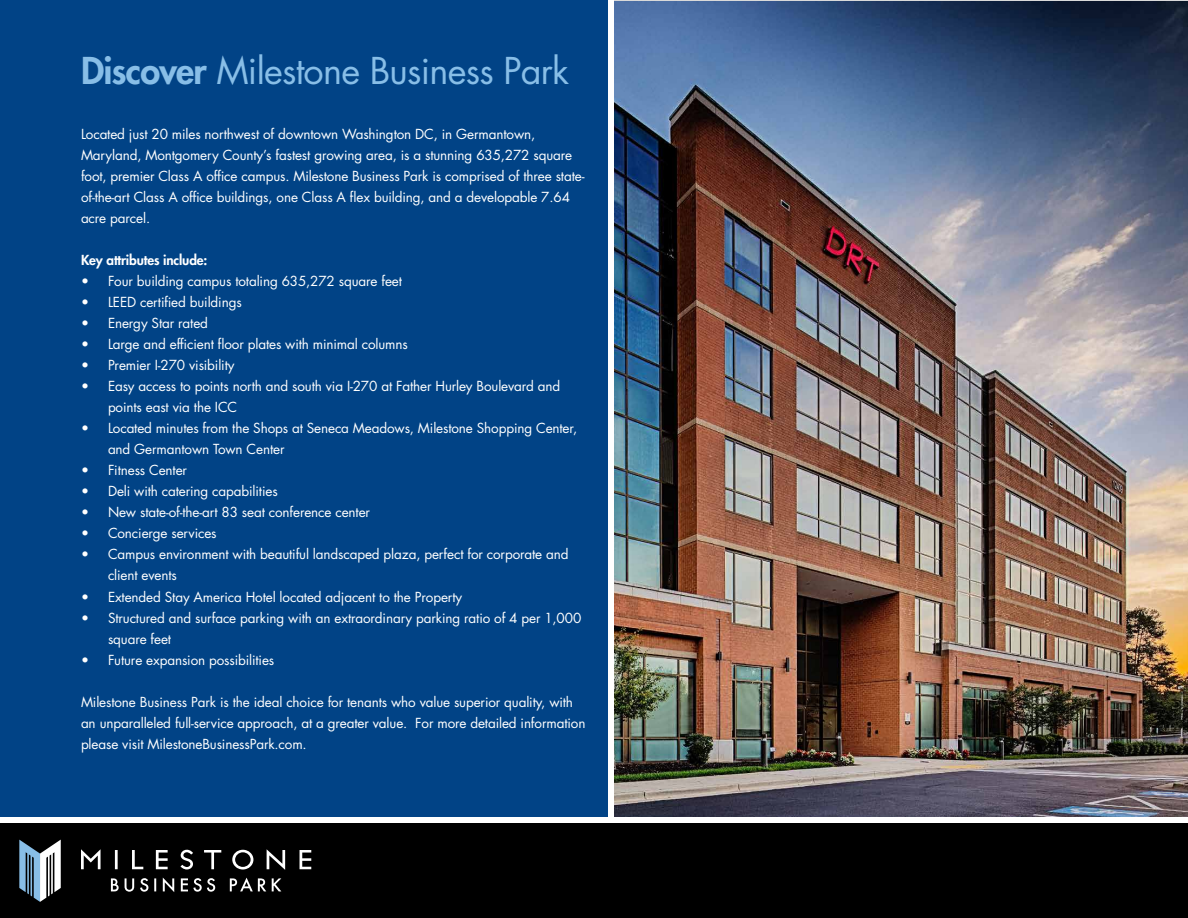
<style>
.page{position:relative;width:1188px;height:918px;background:#fff}
.page>*{position:absolute;margin:0;border:0;box-sizing:border-box;transform-origin:0 0}
.t1{font:36px "Futura Std";letter-spacing:-.02em;color:#88bee7}
.t2{font:13.5px/21px "Futura Std";letter-spacing:-.01em;color:#fff}
.t3{font:800 13.5px "Futura Std";letter-spacing:-.01em;color:#fff}
.s1{font-weight:800}
</style>
<div class="page">
<div style="left:0;top:0;width:608px;height:817px;background:#014386"></div>
<div style="left:0;top:824px;width:1188px;height:94px;background:#000"></div>
<img style="left:614px;top:2px;width:574px;height:815px">
<svg style="left:81px;top:849px;width:230px;height:21px"></svg>
<svg style="left:111px;top:878px;width:170px;height:14px"></svg>
<svg style="left:19px;top:840px;width:42px;height:62px"></svg>
<h1 class="t1" style="left:81px;top:47px;width:490px"><span class="s1">Discover</span> Milestone Business Park</h1>
<p class="t2" style="left:81px;top:124px;width:505px">Located just 20 miles northwest of downtown Washington DC, in Germantown, Maryland, Montgomery County’s fastest growing area, is a stunning 635,272 square foot, premier Class A office campus. Milestone Business Park is comprised of three state&shy;of-the-art Class A office buildings, one Class A flex building, and a developable 7.64 acre parcel.</p>
<p class="t3" style="left:81px;top:252px;width:128px">Key attributes include:</p>
<p class="t2" style="left:81px;top:271px;width:323px">• Four building campus totaling 635,272 square feet</p>
<p class="t2" style="left:81px;top:292px;width:162px">• LEED certified buildings</p>
<p class="t2" style="left:81px;top:313px;width:129px">• Energy Star rated</p>
<p class="t2" style="left:81px;top:334px;width:328px">• Large and efficient floor plates with minimal columns</p>
<p class="t2" style="left:81px;top:355px;width:155px">• Premier I-270 visibility</p>
<p class="t2" style="left:108px;top:376px;width:454px;text-indent:-27px">• Easy access to points north and south via I-270 at Father Hurley Boulevard and points east via the ICC</p>
<p class="t2" style="left:108px;top:418px;width:471px;text-indent:-27px">• Located minutes from the Shops at Seneca Meadows, Milestone Shopping Center, and Germantown Town Center</p>
<p class="t2" style="left:81px;top:460px;width:108px">• Fitness Center</p>
<p class="t2" style="left:81px;top:481px;width:198px">• Deli with catering capabilities</p>
<p class="t2" style="left:81px;top:502px;width:291px">• New state-of-the-art 83 seat conference center</p>
<p class="t2" style="left:81px;top:523px;width:137px">• Concierge services</p>
<p class="t2" style="left:108px;top:544px;width:462px;text-indent:-27px">• Campus environment with beautiful landscaped plaza, perfect for corporate and client events</p>
<p class="t2" style="left:81px;top:586px;width:383px">• Extended Stay America Hotel located adjacent to the Property</p>
<p class="t2" style="left:108px;top:607px;width:475px;text-indent:-27px">• Structured and surface parking with an extraordinary parking ratio of 4 per 1,000 square feet</p>
<p class="t2" style="left:81px;top:649px;width:195px">• Future expansion possibilities</p>
<p class="t2" style="left:81px;top:691px;width:506px">Milestone Business Park is the ideal choice for tenants who value superior quality, with an unparalleled full-service approach, at a greater value. For more detailed information please visit MilestoneBusinessPark.com.</p>
</div>
